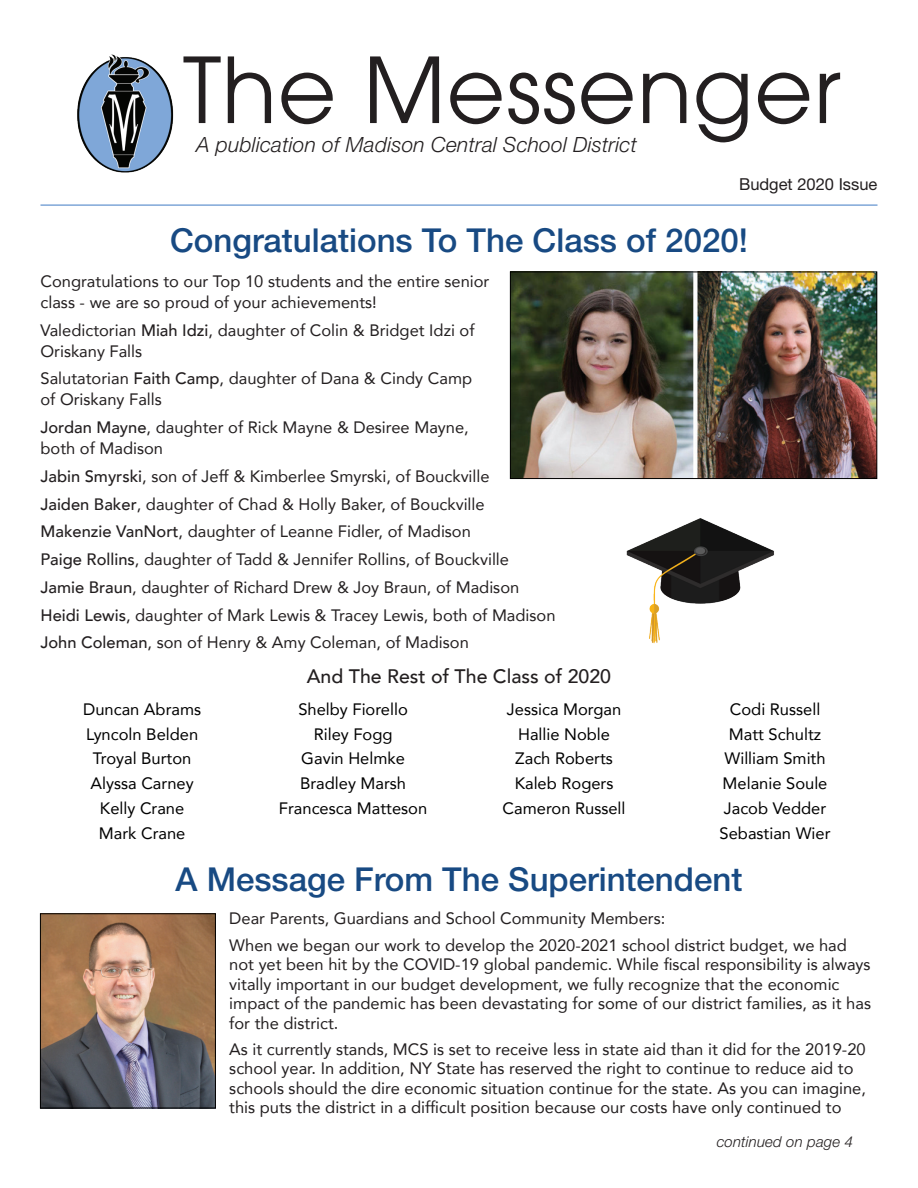
<style>
.page{position:relative;width:918px;height:1188px;background:#fff}
.page>*{position:absolute;margin:0;border:0;box-sizing:border-box;transform-origin:0 0}
.t1{font:90px "Avant Garde";letter-spacing:.01em;color:#231f20}
.t2{font:500 33px "Helvetica Neue LT Std";color:#184a83}
.t3{font:italic 300 21px "Helvetica Neue LT Std";letter-spacing:.01em;color:#231f20}
.t4{font:500 19.5px "Avenir";color:#231f20}
.t5{font:16.5px/19.5px "Avenir";color:#231f20}
.t6{font:16.5px/24.8px "Avenir";color:#000;text-align:center}
.t7{font:16.5px "Helvetica Neue LT Std";color:#231f20}
.t8{font:italic 300 15px "Helvetica Neue LT Std";letter-spacing:.01em;color:#231f20}
.s1{font-weight:500}
</style>
<div class="page">
<img style="left:77px;top:54px;width:97px;height:119px">
<hr style="left:40px;top:204px;width:838px;height:2px;background:#7fa7d8">
<img style="left:512px;top:274px;width:363px;height:203px">
<div style="left:510px;top:272px;width:367px;height:207px;border:1px solid #000"></div>
<img style="left:42px;top:915px;width:172px;height:191px">
<div style="left:40px;top:913px;width:176px;height:195px;border:1px solid #000"></div>
<img style="left:626px;top:518px;width:148px;height:126px">
<h1 class="t1" style="left:183px;top:37px;width:660px">The Messenger</h1>
<p class="t3" style="left:196px;top:132px;width:442px">A publication of Madison Central School District</p>
<p class="t7" style="left:739px;top:174px;width:140px">Budget 2020 Issue</p>
<h2 class="t2" style="left:170px;top:221px;width:579px">Congratulations To The Class of 2020!</h2>
<p class="t5" style="left:40px;top:270px;width:450px;line-height:21px">Congratulations to our Top 10 students and the entire senior class - we are so proud of your achievements!</p>
<p class="t5" style="left:40px;top:319px;width:436px;line-height:21px">Valedictorian <span class="s1">Miah Idzi</span>, daughter of Colin &amp; Bridget Idzi of<br>Oriskany Falls</p>
<p class="t5" style="left:40px;top:368px;width:433px;line-height:21px">Salutatorian <span class="s1">Faith Camp</span>, daughter of Dana &amp; Cindy Camp of Oriskany Falls</p>
<p class="t5" style="left:40px;top:416px;width:430px;line-height:21px"><span class="s1">Jordan Mayne</span>, daughter of Rick Mayne &amp; Desiree Mayne, both of Madison</p>
<p class="t5" style="left:40px;top:462px;width:517px;line-height:27.8px"><span class="s1">Jabin Smyrski</span>, son of Jeff &amp; Kimberlee Smyrski, of Bouckville<br><span class="s1">Jaiden Baker</span>, daughter of Chad &amp; Holly Baker, of Bouckville <span class="s1">Makenzie VanNort</span>, daughter of Leanne Fidler, of Madison<br><span class="s1">Paige Rollins</span>, daughter of Tadd &amp; Jennifer Rollins, of Bouckville <span class="s1">Jamie Braun</span>, daughter of Richard Drew &amp; Joy Braun, of Madison <span class="s1">Heidi Lewis</span>, daughter of Mark Lewis &amp; Tracey Lewis, both of Madison <span class="s1">John Coleman</span>, son of Henry &amp; Amy Coleman, of Madison</p>
<p class="t4" style="left:307px;top:659px;width:306px">And The Rest of The Class of 2020</p>
<p class="t6" style="left:83px;top:696px;width:120px">Duncan Abrams<br>Lyncoln Belden<br>Troyal Burton<br>Alyssa Carney<br>Kelly Crane<br>Mark Crane</p>
<p class="t6" style="left:279px;top:696px;width:150px">Shelby Fiorello<br>Riley Fogg<br>Gavin Helmke<br>Bradley Marsh<br>Francesca Matteson</p>
<p class="t6" style="left:503px;top:696px;width:124px">Jessica Morgan<br>Hallie Noble<br>Zach Roberts<br>Kaleb Rogers<br>Cameron Russell</p>
<p class="t6" style="left:720px;top:696px;width:112px">Codi Russell<br>Matt Schultz<br>William Smith<br>Melanie Soule<br>Jacob Vedder<br>Sebastian Wier</p>
<h2 class="t2" style="left:176px;top:860px;width:568px">A Message From The Superintendent</h2>
<p class="t5" style="left:229px;top:905px;width:619px;line-height:26.2px">Dear Parents, Guardians and School Community Members:<br>When we began our work to develop the 2020-2021 school district budget, we had</p>
<p class="t5" style="left:229px;top:954px;width:643px">not yet been hit by the COVID-19 global pandemic. While fiscal responsibility is always vitally important in our budget development, we fully recognize that the economic impact of the pandemic has been devastating for some of our district families, as it has for the district.</p>
<p class="t5" style="left:229px;top:1039px;width:638px">As it currently stands, MCS is set to receive less in state aid than it did for the 2019-20 school year. In addition, NY State has reserved the right to continue to reduce aid to schools should the dire economic situation continue for the state. As you can imagine, this puts the district in a difficult position because our costs have only continued to</p>
<p class="t8" style="left:717px;top:1132px;width:138px">continued on page 4</p>
</div>
